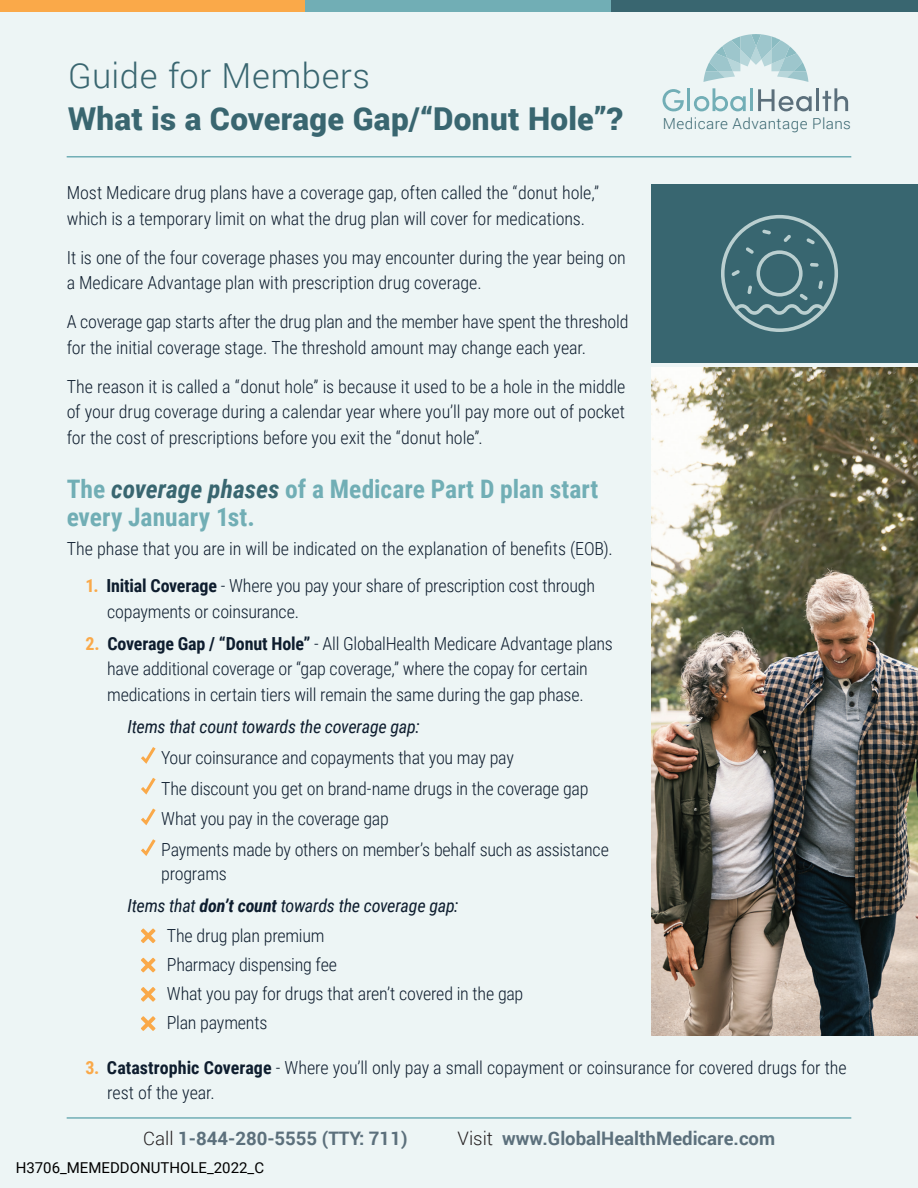
<style>
.page{position:relative;width:918px;height:1188px;background:#edf5f5}
.page>*{position:absolute;margin:0;border:0;box-sizing:border-box;transform-origin:0 0}
.t1{font:300 34.5px "Roboto";letter-spacing:.02em;color:#396670}
.t2{font:900 31.5px "Roboto";letter-spacing:.01em;color:#396670}
.t3{font:700 25.5px/28.5px "Roboto Condensed";color:#71aeb5}
.t4{font:700 18.6px "Roboto";color:#5c707c}
.t5{font:300 18px/25.5px "Roboto Condensed";letter-spacing:-.01em;color:#0e1d2e}
.t6{font:italic 18px/32.2px "Roboto Condensed";letter-spacing:-.015em;color:#0e1d2e}
.t7{font:300 15.15px "Roboto";letter-spacing:.025em;color:#396670}
.t8{font:15px "Roboto";color:#000}
.s1{font-style:italic;color:#396670}
.s2{font-weight:700;color:#faa949}
.s3{font-weight:700}
.s4{font-weight:300;font-style:normal}
.s5{font-weight:300;color:#231f20}
</style>
<div class="page">
<div style="left:0;top:0;width:307px;height:11px;background:#faa949"></div>
<div style="left:306px;top:0;width:306px;height:11px;background:#71aeb5"></div>
<div style="left:612px;top:0;width:306px;height:11px;background:#396670"></div>
<hr style="left:67px;top:156px;width:784px;height:2px;background:#71aeb5">
<svg style="left:663px;top:89px;width:21px;height:22px"></svg>
<hr style="left:687px;top:88px;width:3px;height:23px;background:#72aeb6">
<svg style="left:694px;top:88px;width:52px;height:23px"></svg>
<hr style="left:750px;top:88px;width:3px;height:23px;background:#72aeb6">
<svg style="left:758px;top:89px;width:54px;height:22px"></svg>
<hr style="left:816px;top:88px;width:3px;height:23px;background:#5b6f7b">
<svg style="left:823px;top:88px;width:25px;height:23px"></svg>
<svg style="left:703px;top:34px;width:105px;height:48px"></svg>
<svg style="left:141px;top:747px;width:15px;height:17px"></svg>
<svg style="left:141px;top:778px;width:15px;height:17px"></svg>
<svg style="left:141px;top:808px;width:15px;height:18px"></svg>
<svg style="left:141px;top:839px;width:15px;height:17px"></svg>
<svg style="left:141px;top:929px;width:14px;height:14px"></svg>
<svg style="left:141px;top:958px;width:14px;height:14px"></svg>
<svg style="left:141px;top:987px;width:14px;height:15px"></svg>
<svg style="left:141px;top:1016px;width:14px;height:15px"></svg>
<img style="left:652px;top:368px;width:266px;height:667px">
<div style="left:652px;top:184px;width:266px;height:179px;background:#386670"></div>
<svg style="left:721px;top:215px;width:117px;height:117px"></svg>
<hr style="left:67px;top:1117px;width:784px;height:2px;background:#71aeb5">
<h1 class="t1" style="left:68px;top:52px;width:304px">Guide for Members</h1>
<h2 class="t2" style="left:68px;top:96px;width:556px">What is a Coverage Gap/“Donut Hole”?</h2>
<p class="t7" style="left:663px;top:113px;width:190px">Medicare Advantage Plans</p>
<p class="t5" style="left:67px;top:179px;width:534px">Most Medicare drug plans have a coverage gap, often called the “donut hole,” which is a temporary limit on what the drug plan will cover for medications.</p>
<p class="t5" style="left:67px;top:244px;width:561px">It is one of the four coverage phases you may encounter during the year being on a Medicare Advantage plan with prescription drug coverage.</p>
<p class="t5" style="left:67px;top:308px;width:563px">A coverage gap starts after the drug plan and the member have spent the threshold for the initial coverage stage. The threshold amount may change each year.</p>
<p class="t5" style="left:67px;top:373px;width:560px;text-align:justify">The reason it is called a “donut hole” is because it used to be a hole in the middle of your drug coverage during a calendar year where you’ll pay more out of pocket for the cost of prescriptions before you exit the “donut hole”.</p>
<h3 class="t3" style="left:67px;top:473px;width:533px">The <span class="s1">coverage phases</span> of a Medicare Part D plan start every January 1st.</h3>
<p class="t5" style="left:67px;top:535px;width:548px">The phase that you are in will be indicated on the explanation of benefits (EOB).</p>
<p class="t5" style="left:107px;top:572px;width:489px;text-indent:-22px"><span class="s2">1.</span> <span class="s3">Initial Coverage</span> - Where you pay your share of prescription cost through copayments or coinsurance.</p>
<p class="t5" style="left:86px;top:630px;width:529px;text-align:center"><span class="s2">2.</span> <span class="s3">Coverage Gap / “Donut Hole”</span> - All GlobalHealth Medicare Advantage plans have additional coverage or “gap coverage,” where the copay for certain medications in certain tiers will remain the same during the gap phase.</p>
<p class="t6" style="left:127px;top:710px;width:294px">Items that count towards the coverage gap:</p>
<p class="t5" style="left:161px;top:741px;width:449px;line-height:30.8px">Your coinsurance and copayments that you may pay<br>The discount you get on brand-name drugs in the coverage gap What you pay in the coverage gap<br>Payments made by others on member’s behalf such as assistance</p>
<p class="t6" style="left:127px;top:857px;width:333px;text-indent:34px"><span class="s4">programs<br></span>Items that <span class="s3">don’t count</span> towards the coverage gap:</p>
<p class="t5" style="left:167px;top:920px;width:358px;line-height:29.2px">The drug plan premium<br>Pharmacy dispensing fee<br>What you pay for drugs that aren’t covered in the gap<br>Plan payments</p>
<p class="t5" style="left:107px;top:1054px;width:741px;text-indent:-22px"><span class="s2">3.</span> <span class="s3">Catastrophic Coverage</span> - Where you’ll only pay a small copayment or coinsurance for covered drugs for the rest of the year.</p>
<p class="t4" style="left:143px;top:1125px;width:266px"><span class="s5">Call</span> 1-844-280-5555 (TTY: 711)</p>
<p class="t4" style="left:458px;top:1125px;width:319px"><span class="s5">Visit</span> www.GlobalHealthMedicare.com</p>
<p class="t8" style="left:16px;top:1157px;width:250px">H3706_MEMEDDONUTHOLE_2022_C</p>
</div>
